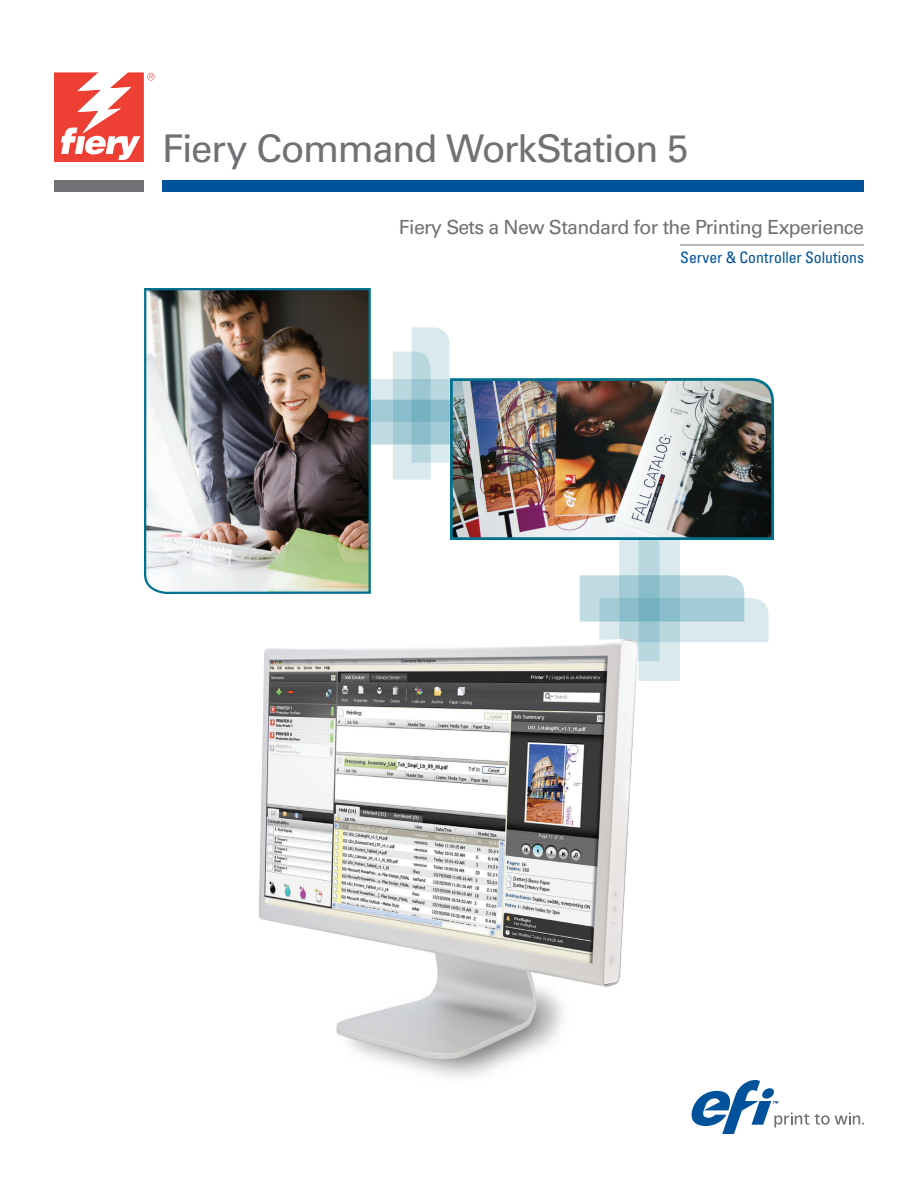
<style>
.page{position:relative;width:918px;height:1188px;background:#fff}
.page>*{position:absolute;margin:0;border:0;box-sizing:border-box;transform-origin:0 0}
.t1{font:38.25px "Univers LT Std";letter-spacing:-.035em;color:#717074}
.t2{font:19.5px "Univers LT Std";letter-spacing:-.03em;color:#717074}
.t3{font:condensed 15.75px "Univers LT Std";letter-spacing:-.005em;color:#01529a}
</style>
<div class="page">
<div style="left:54px;top:180px;width:90px;height:12px;background:#717074"></div>
<div style="left:162px;top:180px;width:702px;height:12px;background:#01529a"></div>
<svg style="left:692px;top:1080px;width:172px;height:54px"></svg>
<svg style="left:54px;top:72px;width:101px;height:90px"></svg>
<hr style="left:680px;top:245px;width:184px;height:1px;background:#717074">
<svg style="left:580px;top:541px;width:189px;height:101px"></svg>
<svg style="left:372px;top:327px;width:78px;height:153px"></svg>
<img style="left:144px;top:288px;width:228px;height:306px">
<img style="left:449px;top:377px;width:325px;height:164px">
<img style="left:258px;top:639px;width:462px;height:450px">
<h1 class="t1" style="left:162px;top:126px;width:528px">Fiery Command WorkStation 5</h1>
<p class="t2" style="left:399px;top:216px;width:467px">Fiery Sets a New Standard for the Printing Experience</p>
<p class="t3" style="left:680px;top:248px;width:185px">Server &amp; Controller Solutions</p>
</div>
